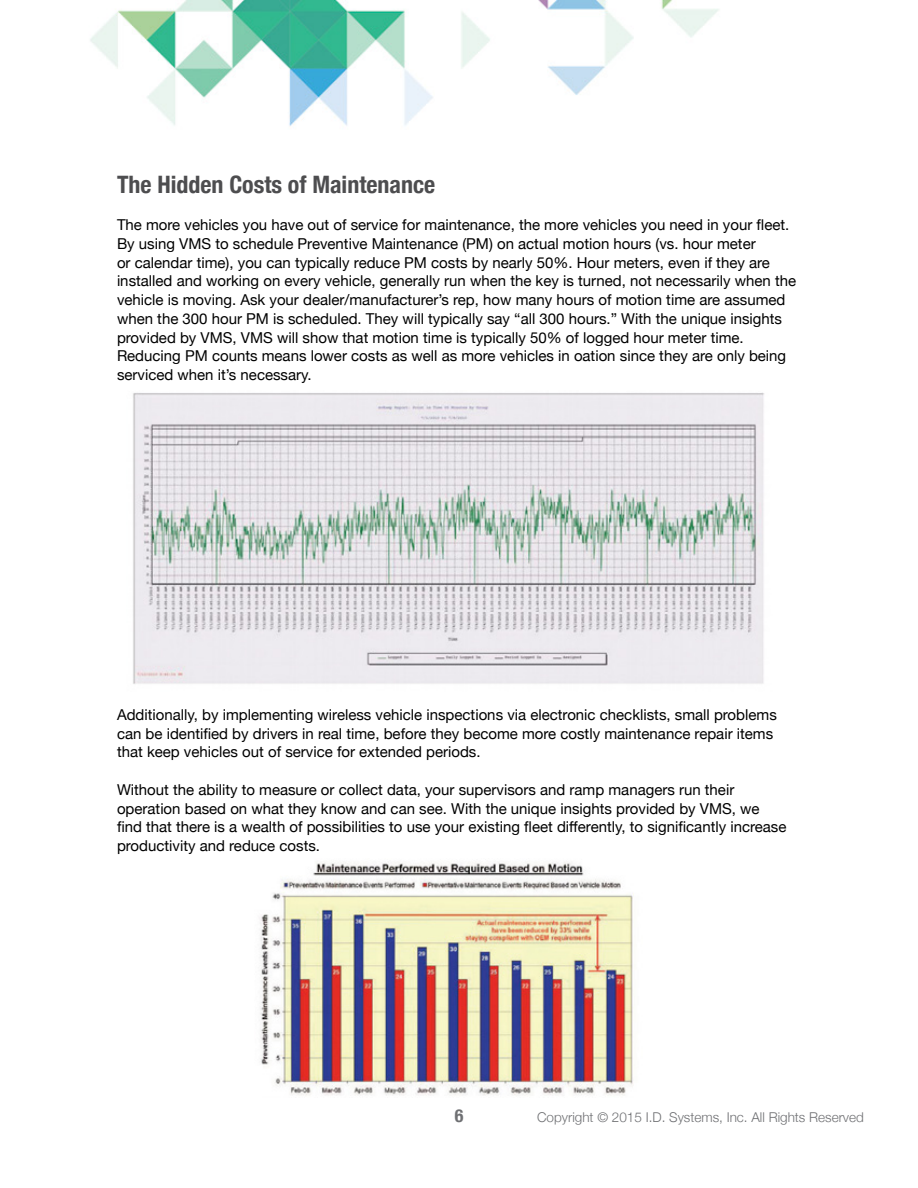
<style>
.page{position:relative;width:918px;height:1188px;background:#fff}
.page>*{position:absolute;margin:0;border:0;box-sizing:border-box;transform-origin:0 0}
.t1{font:700 condensed 24px "Helvetica Neue";color:#4d4d4f}
.t2{font:700 condensed 18px "Helvetica Neue";color:#6f7073}
.t3{font:15px/18.8px "Helvetica Neue";color:#000}
.t4{font:300 13.5px "Helvetica Neue";color:#6f7073}
</style>
<div class="page">
<img style="left:90px;top:0;width:629px;height:126px">
<img style="left:133px;top:392px;width:631px;height:292px">
<img style="left:260px;top:862px;width:374px;height:234px">
<h1 class="t1" style="left:117px;top:164px;width:320px">The Hidden Costs of Maintenance</h1>
<p class="t3" style="left:117px;top:216px;width:681px">The more vehicles you have out of service for maintenance, the more vehicles you need in your fleet.<br>By using VMS to schedule Preventive Maintenance (PM) on actual motion hours (vs. hour meter<br>or calendar time), you can typically reduce PM costs by nearly 50%. Hour meters, even if they are installed and working on every vehicle, generally run when the key is turned, not necessarily when the vehicle is moving. Ask your dealer/manufacturer’s rep, how many hours of motion time are assumed when the 300 hour PM is scheduled. They will typically say “all 300 hours.” With the unique insights provided by VMS, VMS will show that motion time is typically 50% of logged hour meter time.<br>Reducing PM counts means lower costs as well as more vehicles in oation since they are only being serviced when it’s necessary.</p>
<p class="t3" style="left:117px;top:706px;width:661px">Additionally, by implementing wireless vehicle inspections via electronic checklists, small problems can be identified by drivers in real time, before they become more costly maintenance repair items that keep vehicles out of service for extended periods.</p>
<p class="t3" style="left:117px;top:781px;width:671px">Without the ability to measure or collect data, your supervisors and ramp managers run their operation based on what they know and can see. With the unique insights provided by VMS, we find that there is a wealth of possibilities to use your existing fleet differently, to significantly increase productivity and reduce costs.</p>
<p class="t2" style="left:455px;top:1101px;width:10px">6</p>
<p class="t4" style="left:537px;top:1106px;width:328px">Copyright © 2015 I.D. Systems, Inc. All Rights Reserved</p>
</div>
